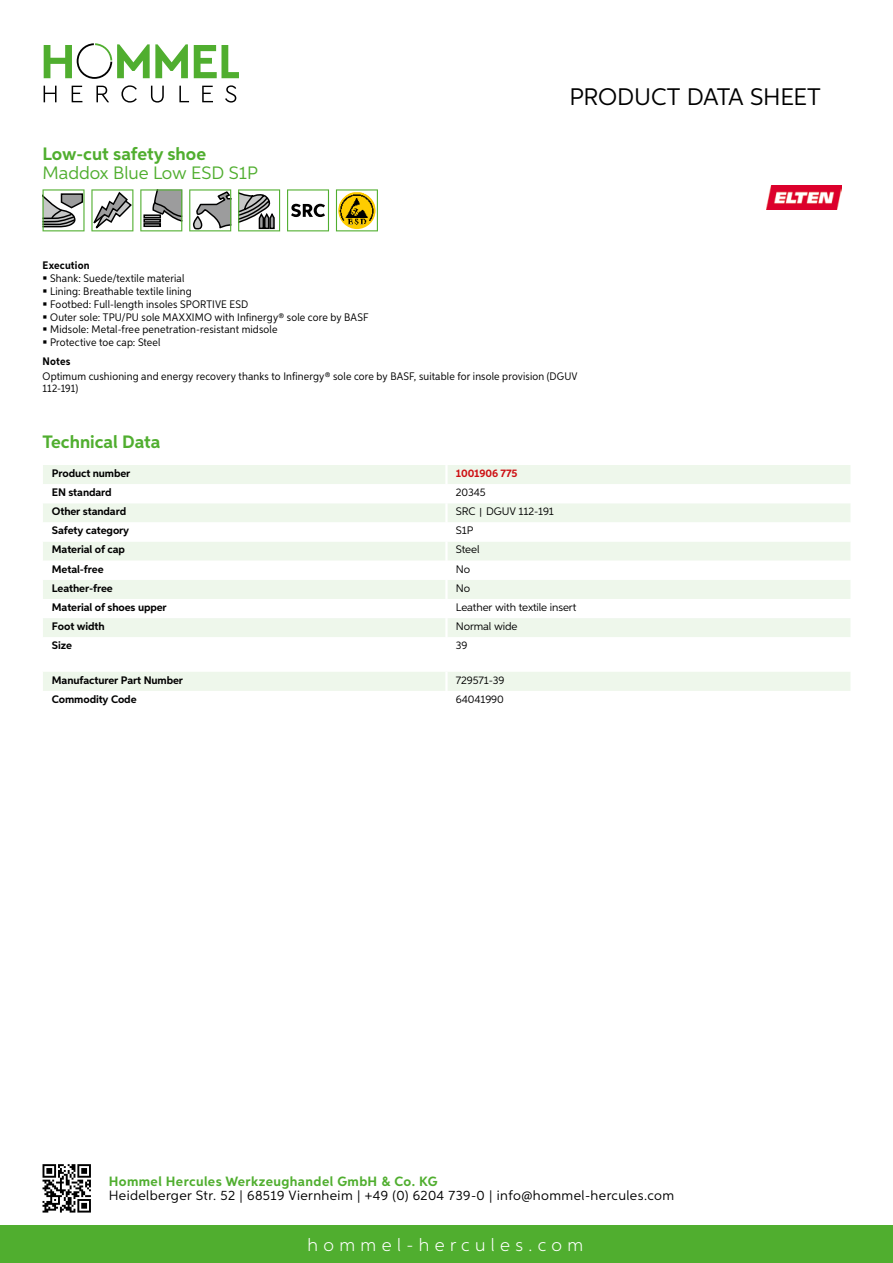
<style>
.page{position:relative;width:893px;height:1263px;background:#fff}
.page>*{position:absolute;margin:0;border:0;box-sizing:border-box;transform-origin:0 0}
.t1{font:24px "Aspira";letter-spacing:-.01em;color:#000}
.t2{font:700 18px "Aspira";color:#50ae2f}
.t3{font:300 18px "Aspira";letter-spacing:.3em;color:#fff}
.t4{font:18px "Aspira";color:#50ae2f}
.t5{font:13.5px "Aspira";letter-spacing:.03em;color:#000}
.t6{font:700 13.5px "Aspira";letter-spacing:.03em;color:#50ae2f}
.t7{font:10.95px/12.8px "Aspira Nar";letter-spacing:.015em;color:#000}
.t8{font:700 10.95px "Aspira";letter-spacing:-.01em;color:#000}
.t9{font:10.95px "Aspira";letter-spacing:-.01em;color:#000}
.t10{font:700 10.95px "Aspira Nar";letter-spacing:.015em;color:#000}
.t11{font:700 10.95px "Aspira";letter-spacing:-.01em;color:#cd1013}
.s1{font-family:"Wuerth Global";font-size:10.5px}
</style>
<div class="page">
<div style="left:0;top:1226px;width:893px;height:37px;background:#50ae2f"></div>
<svg style="left:43px;top:1164px;width:48px;height:48px"></svg>
<svg style="left:194px;top:45px;width:45px;height:33px"></svg>
<svg style="left:44px;top:43px;width:144px;height:36px"></svg>
<svg style="left:44px;top:86px;width:13px;height:16px"></svg>
<svg style="left:72px;top:86px;width:10px;height:16px"></svg>
<svg style="left:96px;top:86px;width:13px;height:16px"></svg>
<svg style="left:121px;top:85px;width:16px;height:18px"></svg>
<svg style="left:151px;top:86px;width:13px;height:17px"></svg>
<svg style="left:179px;top:86px;width:10px;height:16px"></svg>
<svg style="left:202px;top:86px;width:11px;height:16px"></svg>
<svg style="left:225px;top:85px;width:11px;height:18px"></svg>
<div style="left:43px;top:465px;width:807px;height:19px;background:#eef7eb"></div>
<svg style="left:43px;top:503px;width:807px;height:134px;fill:#eef7eb"></svg>
<hr style="left:445px;top:465px;width:3px;height:19px;background:#fff">
<hr style="left:445px;top:503px;width:3px;height:19px;background:#fff">
<hr style="left:445px;top:522px;width:3px;height:19px;background:#fff">
<hr style="left:445px;top:541px;width:3px;height:20px;background:#fff">
<hr style="left:445px;top:561px;width:3px;height:19px;background:#fff">
<hr style="left:445px;top:580px;width:3px;height:19px;background:#fff">
<hr style="left:445px;top:599px;width:3px;height:19px;background:#fff">
<hr style="left:445px;top:618px;width:3px;height:19px;background:#fff">
<div style="left:43px;top:672px;width:807px;height:19px;background:#eef7eb"></div>
<svg style="left:43px;top:189px;width:90px;height:42px"></svg>
<svg style="left:140px;top:189px;width:42px;height:42px"></svg>
<svg style="left:189px;top:189px;width:42px;height:42px"></svg>
<svg style="left:238px;top:189px;width:42px;height:42px"></svg>
<svg style="left:287px;top:189px;width:42px;height:42px"></svg>
<svg style="left:336px;top:189px;width:42px;height:42px"></svg>
<img style="left:766px;top:185px;width:76px;height:24px">
<h2 class="t2" style="left:43px;top:142px;width:165px">Low-cut safety shoe</h2>
<h2 class="t4" style="left:43px;top:162px;width:217px">Maddox Blue Low ESD S1P</h2>
<h1 class="t1" style="left:569px;top:82px;width:253px">Product data sh eet</h1>
<p class="t10" style="left:43px;top:259px;width:49px">Execution</p>
<p class="t7" style="left:50px;top:272px;width:320px">Shank: Suede/textile material<br>Lining: Breathable textile lining<br>Footbed: Full-length insoles SPORTIVE ESD<br>Outer sole: TPU/PU sole MAXXIMO with Infinergy® sole core by BASF Midsole: Metal-free penetration-resistant midsole<br>Protective toe cap: Steel</p>
<p class="t10" style="left:43px;top:355px;width:29px">Notes</p>
<p class="t7" style="left:43px;top:370px;width:537px;line-height:12px">Optimum cushioning and energy recovery thanks to Infinergy® sole core by BASF, suitable for insole provision (DGUV<br>112-191)</p>
<h2 class="t2" style="left:43px;top:431px;width:120px">Technical Data</h2>
<p class="t8" style="left:52px;top:466px;width:80px">Product number</p>
<p class="t11" style="left:456px;top:466px;width:63px">1001906 775</p>
<p class="t8" style="left:52px;top:486px;width:61px">EN standard</p>
<p class="t9" style="left:456px;top:486px;width:31px">20345</p>
<p class="t8" style="left:52px;top:505px;width:76px">Other standard</p>
<p class="t9" style="left:456px;top:505px;width:100px">SRC <span class="s1">|</span> DGUV 112-191</p>
<p class="t8" style="left:52px;top:524px;width:79px">Safety category</p>
<p class="t9" style="left:456px;top:524px;width:19px">S1P</p>
<p class="t8" style="left:52px;top:543px;width:75px">Material of cap</p>
<p class="t9" style="left:456px;top:543px;width:25px">Steel</p>
<p class="t8" style="left:52px;top:562px;width:53px">Metal-free</p>
<p class="t9" style="left:456px;top:562px;width:16px">No</p>
<p class="t8" style="left:52px;top:581px;width:62px">Leather-free</p>
<p class="t9" style="left:456px;top:581px;width:16px">No</p>
<p class="t8" style="left:52px;top:600px;width:116px">Material of shoes upper</p>
<p class="t9" style="left:456px;top:600px;width:122px">Leather with textile insert</p>
<p class="t8" style="left:52px;top:619px;width:54px">Foot width</p>
<p class="t9" style="left:456px;top:620px;width:63px">Normal wide</p>
<p class="t8" style="left:52px;top:639px;width:22px">Size</p>
<p class="t9" style="left:456px;top:639px;width:13px">39</p>
<p class="t8" style="left:52px;top:673px;width:133px">Manufacturer Part Number</p>
<p class="t9" style="left:456px;top:673px;width:50px">729571-39</p>
<p class="t8" style="left:52px;top:692px;width:86px">Commodity Code</p>
<p class="t9" style="left:456px;top:692px;width:49px">64041990</p>
<p class="t6" style="left:109px;top:1172px;width:330px">Hommel Hercules Werkzeughandel GmbH &amp; Co. KG</p>
<p class="t5" style="left:109px;top:1187px;width:567px">Heidelberger Str. 52 | 68519 Viernheim | +49 (0) 6204 739-0 | info@hommel-hercules.com</p>
<h2 class="t3" style="left:307px;top:1234px;width:277px">hommel-hercules.com</h2>
</div>
